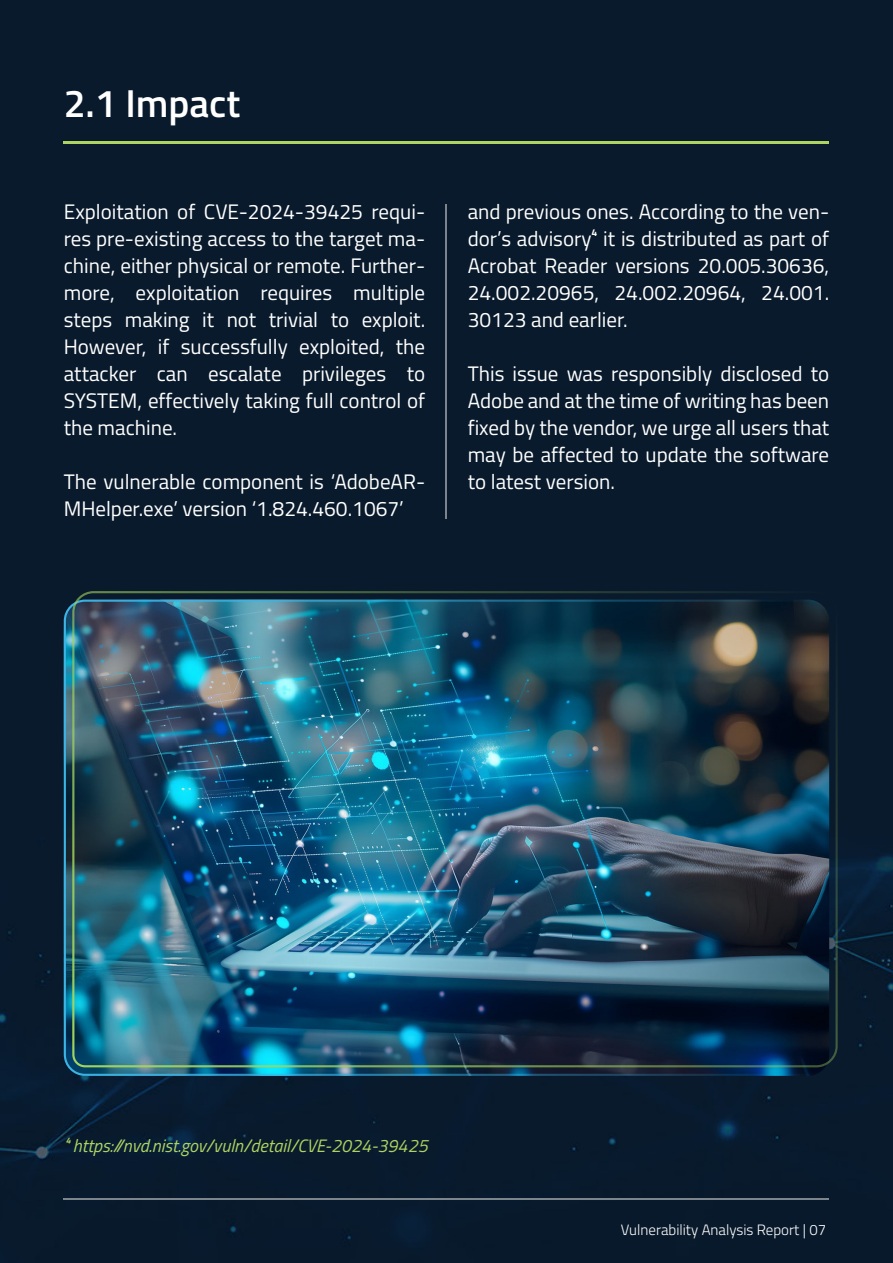
<style>
.page{position:relative;width:893px;height:1263px;background:#091a2c}
.page>*{position:absolute;margin:0;border:0;box-sizing:border-box;transform-origin:0 0}
.t1{font:600 39px "Titillium Web";color:#fff}
.t2{font:21px/27px "Titillium Web";color:#fff;text-align:justify}
.t3{font:italic 18px "Titillium Web";color:#add461}
.t4{font:300 15px "Titillium Web";color:#fff}
</style>
<div class="page">
<hr style="left:64px;top:1198px;width:765px;height:2px;background:#7c858c">
<hr style="left:64px;top:141px;width:765px;height:3px;background:#add461">
<hr style="left:446px;top:204px;width:1px;height:315px;background:#7c858c">
<img style="left:64px;top:600px;width:765px;height:476px">
<img style="left:72px;top:591px;width:766px;height:476px">
<h1 class="t1" style="left:64px;top:74px;width:178px">2.1 Impact</h1>
<p class="t2" style="left:64px;top:197px;width:363px">Exploitation of CVE-2024-39425 requi&shy;res pre-existing access to the target ma&shy;chine, either physical or remote. Further&shy;more, exploitation requires multiple steps making it not trivial to exploit.<br>However, if successfully exploited, the attacker can escalate privileges to SYSTEM, effectively taking full control of the machine.</p>
<p class="t2" style="left:64px;top:467px;width:363px">The vulnerable component is ‘AdobeAR-<br>MHelper.exe’ version ‘1.824.460.1067’</p>
<p class="t2" style="left:468px;top:197px;width:363px">and previous ones. According to the ven&shy;dor’s advisory⁴ it is distributed as part of Acrobat Reader versions 20.005.30636, 24.002.20965, 24.002.20964, 24.001.<br>30123 and earlier.</p>
<p class="t2" style="left:468px;top:359px;width:363px">This issue was responsibly disclosed to Adobe and at the time of writing has been fixed by the vendor, we urge all users that may be affected to update the software to latest version.</p>
<p class="t3" style="left:64px;top:1132px;width:366px">⁴ https://nvd.nist.gov/vuln/detail/CVE-2024-39425</p>
<p class="t4" style="left:621px;top:1219px;width:207px">Vulnerability Analysis Report | 07</p>
</div>
